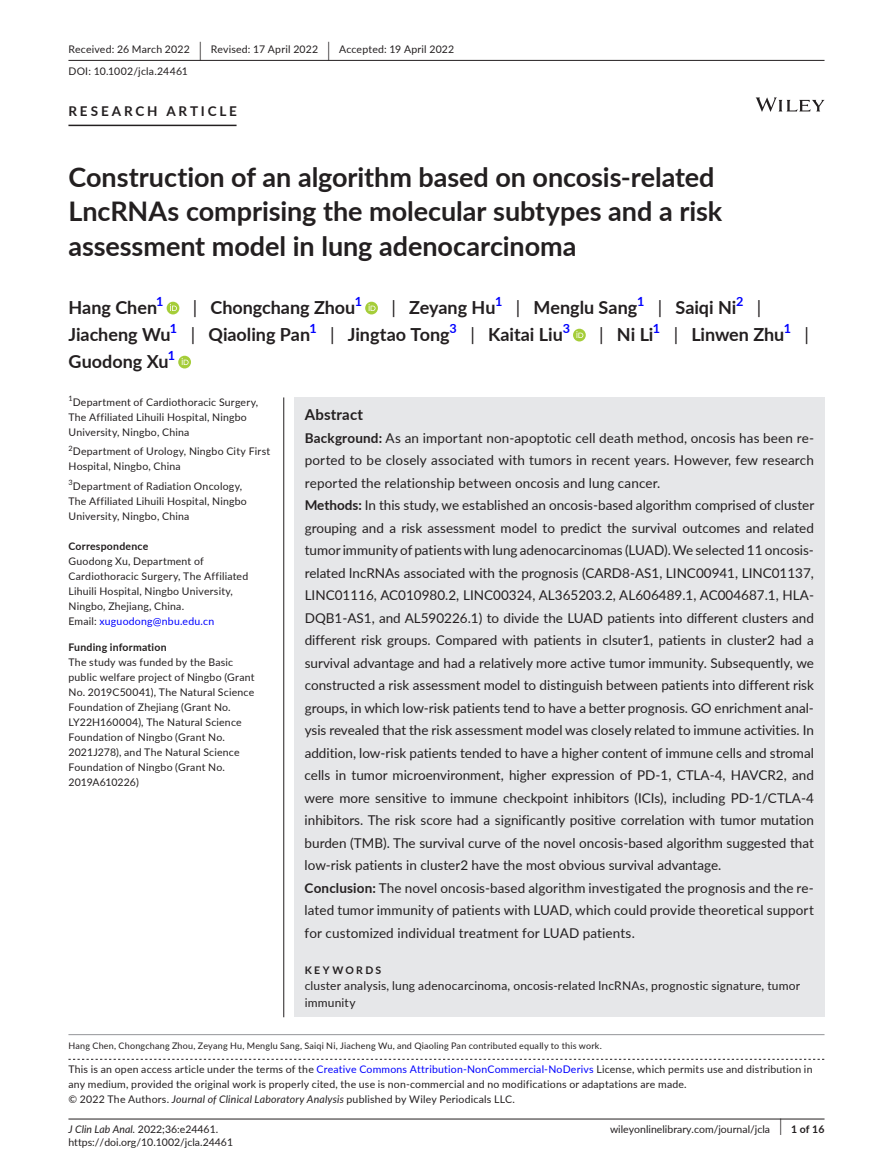
<style>
.page{position:relative;width:893px;height:1174px;background:#fff}
.page>*{position:absolute;margin:0;border:0;box-sizing:border-box;transform-origin:0 0}
.t1{font:700 27px/34.5px "Lato";color:#231f20}
.t2{font:700 18px "Lato";color:#231f20}
.t3{font:18px "Lato";color:#231f20}
.t4{font:700 15px "Lato";letter-spacing:.015em;color:#231f20}
.t5{font:13.5px/22.5px "Lato";color:#231f20}
.t6{font:700 13.5px "Lato";letter-spacing:.21em;color:#231f20}
.t7{font:700 12.6px "Lato";color:#00f}
.t8{font:12px/16.5px "Lato";letter-spacing:.015em;color:#231f20}
.t9{font:10.5px/15px "Lato";letter-spacing:.02em;color:#231f20}
.t10{font:10.5px "Lato";color:#231f20}
.t11{font:700 10.5px "Lato";letter-spacing:.02em;color:#231f20}
.t12{font:700 10.5px "Lato";letter-spacing:.22em;color:#231f20}
.t13{font:9px "Lato";letter-spacing:.025em;color:#231f20}
.t14{font:7.35px "Lato";color:#231f20}
.s1{font-size:19.65px}
.s2{font-weight:400}
.s3{color:#00f}
.s4{font-weight:700}
.s5{font-style:italic}
.s6{font-weight:400;font-size:17.4px}
</style>
<div class="page">
<hr style="left:68px;top:1118px;width:756px;height:1px;background:#231f20">
<svg style="left:756px;top:97px;width:68px;height:15px"></svg>
<hr style="left:68px;top:60px;width:756px;height:1px;background:#231f20">
<hr style="left:68px;top:125px;width:169px;height:1px;background:#231f20">
<div style="left:167px;top:302px;width:12px;height:12px;background:#a5cd39;border-radius:50%"></div>
<svg style="left:170px;top:304px;width:7px;height:7px"></svg>
<svg style="left:365px;top:302px;width:13px;height:12px"></svg>
<svg style="left:369px;top:304px;width:6px;height:7px"></svg>
<svg style="left:573px;top:329px;width:13px;height:12px"></svg>
<svg style="left:576px;top:331px;width:7px;height:7px"></svg>
<svg style="left:178px;top:356px;width:13px;height:12px"></svg>
<svg style="left:182px;top:358px;width:7px;height:7px"></svg>
<div style="left:294px;top:397px;width:530px;height:620px;background:#e6e7e9"></div>
<hr style="left:283px;top:397px;width:1px;height:620px;background:#231f20">
<svg style="left:68px;top:1059px;width:756px;height:1px"></svg>
<hr style="left:68px;top:1034px;width:756px;height:1px;background:#939598">
<p class="t9" style="left:68px;top:38px;width:387px;line-height:21.8px">Received: 26 March 2022 <span class="s1">|</span> Revised: 17 April 2022 <span class="s1">|</span> Accepted: 19 April 2022<br>DOI: 10.1002/jcla.24461</p>
<p class="t6" style="left:68px;top:101px;width:170px">RESEARCH ARTICLE</p>
<h1 class="t1" style="left:68px;top:159px;width:655px">Construction of an algorithm based on oncosis-related<br>LncRNAs comprising the molecular subtypes and a risk assessment model in lung adenocarcinoma</h1>
<h2 class="t2" style="left:68px;top:295px;width:90px">Hang Chen</h2>
<p class="t7" style="left:156px;top:292px;width:9px">1</p>
<h2 class="t2" style="left:193px;top:295px;width:164px"><span class="s2">|</span> Chongchang Zhou</h2>
<p class="t7" style="left:355px;top:292px;width:9px">1</p>
<h2 class="t2" style="left:391px;top:295px;width:106px"><span class="s2">|</span> Zeyang Hu</h2>
<p class="t7" style="left:495px;top:292px;width:9px">1</p>
<h2 class="t2" style="left:516px;top:295px;width:123px"><span class="s2">|</span> Menglu Sang</h2>
<p class="t7" style="left:637px;top:292px;width:9px">1</p>
<h2 class="t2" style="left:658px;top:295px;width:80px"><span class="s2">|</span> Saiqi Ni</h2>
<p class="t7" style="left:736px;top:292px;width:9px">2</p>
<h2 class="t3" style="left:757px;top:295px;width:6px">|</h2>
<h2 class="t2" style="left:68px;top:322px;width:104px">Jiacheng Wu</h2>
<p class="t7" style="left:170px;top:319px;width:9px">1</p>
<h2 class="t2" style="left:191px;top:322px;width:121px"><span class="s2">|</span> Qiaoling Pan</h2>
<p class="t7" style="left:309px;top:319px;width:9px">1</p>
<h2 class="t2" style="left:330px;top:322px;width:121px"><span class="s2">|</span> Jingtao Tong</h2>
<p class="t7" style="left:450px;top:319px;width:9px">3</p>
<h2 class="t2" style="left:470px;top:322px;width:94px"><span class="s2">|</span> Kaitai Liu</h2>
<p class="t7" style="left:563px;top:319px;width:9px">3</p>
<h2 class="t2" style="left:599px;top:322px;width:56px"><span class="s2">|</span> Ni Li</h2>
<p class="t7" style="left:653px;top:319px;width:9px">1</p>
<h2 class="t2" style="left:674px;top:322px;width:112px"><span class="s2">|</span> Linwen Zhu</h2>
<p class="t7" style="left:784px;top:319px;width:9px">1</p>
<h2 class="t3" style="left:805px;top:322px;width:6px">|</h2>
<h2 class="t2" style="left:68px;top:349px;width:102px">Guodong Xu</h2>
<p class="t7" style="left:168px;top:346px;width:9px">1</p>
<p class="t14" style="left:68px;top:393px;width:6px">1</p>
<p class="t9" style="left:68px;top:394px;width:191px;text-indent:4px">Department of Cardiothoracic Surgery,<br>The Affiliated Lihuili Hospital, Ningbo<br>University, Ningbo, China</p>
<p class="t9" style="left:68px;top:444px;width:203px"><sup>2</sup>Department of Urology, Ningbo City First<br>Hospital, Ningbo, China</p>
<p class="t9" style="left:68px;top:478px;width:180px"><sup>3</sup>Department of Radiation Oncology,<br>The Affiliated Lihuili Hospital, Ningbo<br>University, Ningbo, China</p>
<p class="t11" style="left:68px;top:538px;width:81px">Correspondence</p>
<p class="t9" style="left:68px;top:553px;width:181px">Guodong Xu, Department of<br>Cardiothoracic Surgery, The Affiliated<br>Lihuili Hospital, Ningbo University,<br>Ningbo, Zhejiang, China.<br>Email: <span class="s3">xuguodong@nbu.edu.cn</span></p>
<p class="t11" style="left:68px;top:639px;width:100px">Funding information</p>
<p class="t9" style="left:68px;top:654px;width:188px">The study was funded by the Basic public welfare project of Ningbo (Grant<br>No. 2019C50041), The Natural Science<br>Foundation of Zhejiang (Grant No.<br>LY22H160004), The Natural Science<br>Foundation of Ningbo (Grant No.<br>2021J278), and The Natural Science<br>Foundation of Ningbo (Grant No.<br>2019A610226)</p>
<p class="t4" style="left:305px;top:403px;width:60px">Abstract</p>
<p class="t5" style="left:305px;top:426px;width:511px"><span class="s4">Background:</span> As an important non-apoptotic cell death method, oncosis has been re&shy;ported to be closely associated with tumors in recent years. However, few research reported the relationship between oncosis and lung cancer.<br><span class="s4">Methods:</span> In this study, we established an oncosis-based algorithm comprised of cluster grouping and a risk assessment model to predict the survival outcomes and related tumorimmunity of patientswith lung adenocarcinomas (LUAD).We selected 11 oncosis&shy;related lncRNAs associated with the prognosis (CARD8-AS1, LINC00941, LINC01137, LINC01116, AC010980.2, LINC00324, AL365203.2, AL606489.1, AC004687.1, HLA-DQB1-AS1, and AL590226.1) to divide the LUAD patients into different clusters and different risk groups. Compared with patients in clsuter1, patients in cluster2 had a survival advantage and had a relatively more active tumor immunity. Subsequently, we constructed a risk assessment model to distinguish between patients into different risk groups, in which low-risk patients tend to have a better prognosis. GO enrichment anal&shy;ysis revealed that the risk assessment model was closely related to immune activities. In addition, low-risk patients tended to have a higher content of immune cells and stromal cells in tumor microenvironment, higher expression of PD-1, CTLA-4, HAVCR2, and were more sensitive to immune checkpoint inhibitors (ICIs), including PD-1/CTLA-4 inhibitors. The risk score had a significantly positive correlation with tumor mutation burden (TMB). The survival curve of the novel oncosis-based algorithm suggested that low-risk patients in cluster2 have the most obvious survival advantage.<br><span class="s4">Conclusion:</span> The novel oncosis-based algorithm investigated the prognosis and the re&shy;lated tumor immunity of patients with LUAD, which could provide theoretical support for customized individual treatment for LUAD patients.</p>
<p class="t12" style="left:305px;top:962px;width:78px">KEYWORDS</p>
<p class="t8" style="left:305px;top:977px;width:497px">cluster analysis, lung adenocarcinoma, oncosis-related lncRNAs, prognostic signature, tumor immunity</p>
<p class="t13" style="left:68px;top:1038px;width:535px">Hang Chen, Chongchang Zhou, Zeyang Hu, Menglu Sang, Saiqi Ni, Jiacheng Wu, and Qiaoling Pan contributed equally to this work.</p>
<p class="t9" style="left:68px;top:1061px;width:746px">This is an open access article under the terms of the <span class="s3">Creative Commons Attribution-NonCommercial-NoDerivs</span> License, which permits use and distribution in any medium, provided the original work is properly cited, the use is non-commercial and no modifications or adaptations are made.</p>
<p class="t9" style="left:68px;top:1091px;width:448px">© 2022 The Authors. <span class="s5">Journal of Clinical Laboratory Analysis</span> published by Wiley Periodicals LLC.</p>
<p class="t10" style="left:68px;top:1121px;width:151px"><span class="s5">J Clin Lab Anal.</span> 2022;36:e24461.</p>
<p class="t11" style="left:779px;top:1121px;width:46px"><span class="s6">|</span> 1 of 16</p>
<p class="t10" style="left:68px;top:1135px;width:166px">https://doi.org/10.1002/jcla.24461</p>
<p class="t10" style="left:610px;top:1121px;width:162px">wileyonlinelibrary.com/journal/jcla</p>
</div>
